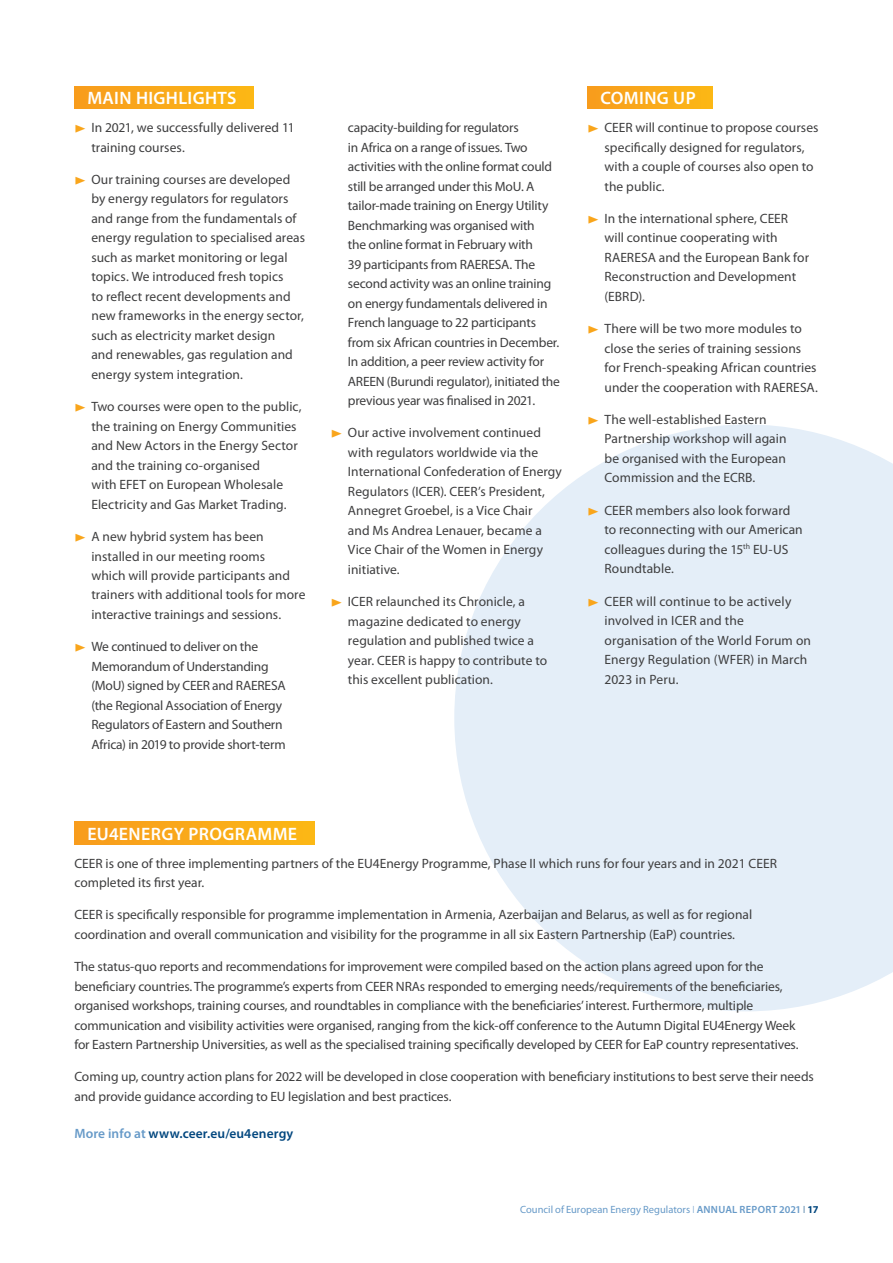
<style>
.page{position:relative;width:893px;height:1263px;background:#fff}
.page>*{position:absolute;margin:0;border:0;box-sizing:border-box;transform-origin:0 0}
.t1{font:600 18px "Myriad Pro";letter-spacing:.02em;color:#fff}
.t2{font:13.5px/19.5px "Myriad Pro";color:#3e3e3f}
.t3{font:600 13.5px "Myriad Pro";letter-spacing:.01em;color:#00467e}
.t4{font:10.5px "Myriad Pro";color:#679ac8}
.s1{color:#679ac8}
.s2{font-weight:300}
.s3{font-weight:600}
.s4{font-weight:300;color:#00467e}
.s5{font-weight:700;color:#00467e}
</style>
<div class="page">
<svg style="left:454px;top:424px;width:439px;height:587px;fill:#e4eef8"></svg>
<div style="left:74px;top:86px;width:180px;height:23px;background:linear-gradient(to right,#f89c1d,#fcb815)"></div>
<div style="left:587px;top:86px;width:126px;height:23px;background:linear-gradient(to right,#f89c1e,#fcb815)"></div>
<div style="left:74px;top:822px;width:240px;height:22px;background:linear-gradient(to right,#f89c1d,#fcb815)"></div>
<svg style="left:589px;top:507px;width:9px;height:8px"></svg>
<svg style="left:589px;top:598px;width:9px;height:8px"></svg>
<h1 class="t1" style="left:87px;top:87px;width:151px">MAIN HIGHLIGHTS</h1>
<p class="t2" style="left:91px;top:118px;width:205px">In 2021, we successfully delivered 11 training courses.</p>
<p class="t2" style="left:91px;top:169px;width:215px">Our training courses are developed by energy regulators for regulators and range from the fundamentals of energy regulation to specialised areas such as market monitoring or legal topics. We introduced fresh topics<br>to reflect recent developments and new frameworks in the energy sector, such as electricity market design<br>and renewables, gas regulation and energy system integration.</p>
<p class="t2" style="left:91px;top:397px;width:212px">Two courses were open to the public, the training on Energy Communities and New Actors in the Energy Sector and the training co-organised<br>with EFET on European Wholesale Electricity and Gas Market Trading.</p>
<p class="t2" style="left:91px;top:526px;width:216px">A new hybrid system has been installed in our meeting rooms<br>which will provide participants and trainers with additional tools for more interactive trainings and sessions.</p>
<p class="t2" style="left:91px;top:637px;width:196px">We continued to deliver on the Memorandum of Understanding (MoU) signed by CEER and RAERESA (the Regional Association of Energy Regulators of Eastern and Southern Africa) in 2019 to provide short-term</p>
<p class="t2" style="left:348px;top:118px;width:214px">capacity-building for regulators<br>in Africa on a range of issues. Two activities with the online format could still be arranged under this MoU. A tailor-made training on Energy Utility Benchmarking was organised with<br>the online format in February with<br>39 participants from RAERESA. The second activity was an online training on energy fundamentals delivered in French language to 22 participants from six African countries in December.<br>In addition, a peer review activity for AREEN (Burundi regulator), initiated the previous year was finalised in 2021.</p>
<p class="t2" style="left:348px;top:423px;width:216px">Our active involvement continued with regulators worldwide via the<br>International Confederation of Energy<br>Regulators (ICER). CEER’s President,<br>Annegret Groebel, is a Vice Chair<br>and Ms Andrea Lenauer, became a<br>Vice Chair of the Women in Energy initiative.</p>
<p class="t2" style="left:348px;top:592px;width:201px">ICER relaunched its Chronicle, a magazine dedicated to energy regulation and published twice a year. CEER is happy to contribute to this excellent publication.</p>
<h1 class="t1" style="left:600px;top:87px;width:97px">COMING UP</h1>
<p class="t2" style="left:604px;top:118px;width:216px">CEER will continue to propose courses specifically designed for regulators, with a couple of courses also open to the public.</p>
<p class="t2" style="left:604px;top:208px;width:206px">In the international sphere, CEER will continue cooperating with<br>RAERESA and the European Bank for<br>Reconstruction and Development (EBRD).</p>
<p class="t2" style="left:604px;top:319px;width:215px">There will be two more modules to close the series of training sessions for French-speaking African countries under the cooperation with RAERESA.</p>
<p class="t2" style="left:604px;top:409px;width:183px">The well-established Eastern<br>Partnership workshop will again be organised with the European<br>Commission and the ECRB.</p>
<p class="t2" style="left:604px;top:500px;width:200px">CEER members also look forward to reconnecting with our American colleagues during the 15<sup>th</sup> EU-US<br>Roundtable.</p>
<p class="t2" style="left:604px;top:591px;width:208px">CEER will continue to be actively involved in ICER and the organisation of the World Forum on<br>Energy Regulation (WFER) in March<br>2023 in Peru.</p>
<h1 class="t1" style="left:87px;top:822px;width:211px">EU4ENERGY PROGRAMME</h1>
<p class="t2" style="left:74px;top:853px;width:704px">CEER is one of three implementing partners of the EU4Energy Programme, Phase II which runs for four years and in 2021 CEER completed its first year.</p>
<p class="t2" style="left:74px;top:905px;width:679px">CEER is specifically responsible for programme implementation in Armenia, Azerbaijan and Belarus, as well as for regional coordination and overall communication and visibility for the programme in all six Eastern Partnership (EaP) countries.</p>
<p class="t2" style="left:74px;top:957px;width:726px">The status-quo reports and recommendations for improvement were compiled based on the action plans agreed upon for the beneficiary countries. The programme’s experts from CEER NRAs responded to emerging needs/requirements of the beneficiaries, organised workshops, training courses, and roundtables in compliance with the beneficiaries’ interest. Furthermore, multiple communication and visibility activities were organised, ranging from the kick-off conference to the Autumn Digital EU4Energy Week for Eastern Partnership Universities, as well as the specialised training specifically developed by CEER for EaP country representatives.</p>
<p class="t2" style="left:74px;top:1067px;width:741px">Coming up, country action plans for 2022 will be developed in close cooperation with beneficiary institutions to best serve their needs and provide guidance according to EU legislation and best practices.</p>
<p class="t3" style="left:74px;top:1125px;width:220px"><span class="s1">More info at</span> www.ceer.eu/eu4energy</p>
<p class="t4" style="left:520px;top:1203px;width:300px">Council of European Energy Regulators <span class="s2">I</span> <span class="s3">ANNUAL REPORT 2021</span> <span class="s4">I</span> <span class="s5">17</span></p>
</div>
